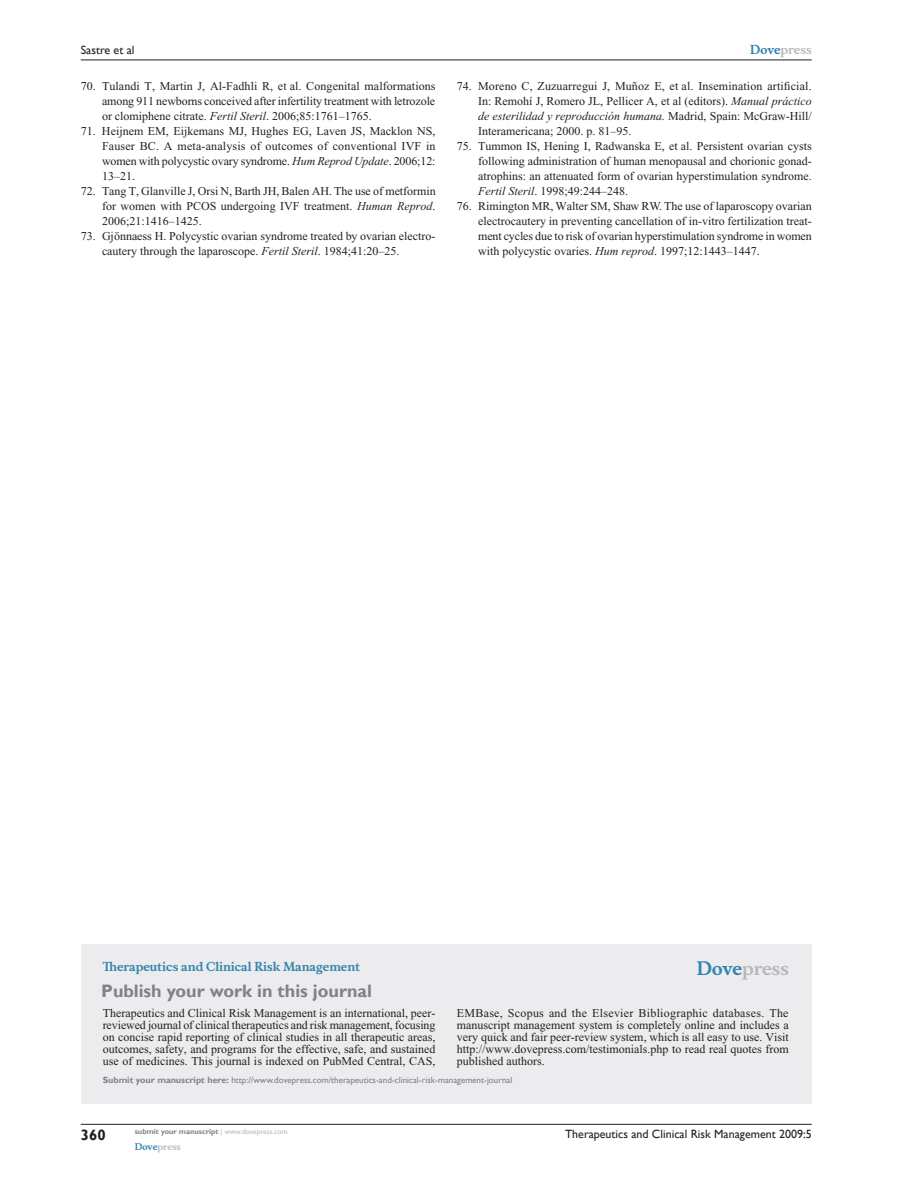
<style>
.page{position:relative;width:918px;height:1188px;background:#fff}
.page>*{position:absolute;margin:0;border:0;box-sizing:border-box;transform-origin:0 0}
.t1{font:700 18px "Gill Sans";color:#808285}
.t2{font:700 18px "Musee";color:#b8b9bc}
.t3{font:700 15px "Gill Sans";color:#231f20}
.t4{font:12px/15px "Times New Roman";color:#231f20;text-align:justify}
.t5{font:12px "Gill Sans";color:#231f20}
.t6{font:700 12px "Musee";color:#3485ae}
.t7{font:700 12px "Musee";color:#b8b9bc}
.t8{font:9px "Gill Sans";color:#808285}
.t9{font:700 9px "Musee";color:#b8b9bc}
.t10{font:700 7.5px "Gill Sans";color:#808285}
.s1{color:#3485ae}
.s2{font-style:italic}
.s3{font-weight:700}
.s4{font-weight:400;color:#b8b9bc}
</style>
<div class="page">
<div style="left:81px;top:944px;width:731px;height:159px;background:#ececee"></div>
<hr style="left:81px;top:1124px;width:731px;height:1px;background:#231f20">
<hr style="left:81px;top:60px;width:731px;height:1px;background:#231f20">
<p class="t5" style="left:81px;top:43px;width:55px">Sastre et al</p>
<p class="t7" style="left:750px;top:43px;width:63px"><span class="s1">Dove</span>press</p>
<p class="t4" style="left:102px;top:79px;width:335px;text-indent:-21px">70. Tulandi T, Martin J, Al-Fadhli R, et al. Congenital malformations among 911 newborns conceived after infertility treatment with letrozole or clomiphene citrate. <span class="s2">Fertil Steril</span>. 2006;85:1761–1765.</p>
<p class="t4" style="left:102px;top:124px;width:335px;text-indent:-21px">71. Heijnem EM, Eijkemans MJ, Hughes EG, Laven JS, Macklon NS, Fauser BC. A meta-analysis of outcomes of conventional IVF in women with polycystic ovary syndrome. <span class="s2">Hum Reprod Update</span>. 2006;12:<br>13–21.</p>
<p class="t4" style="left:102px;top:184px;width:335px;text-indent:-21px">72. Tang T, Glanville J, Orsi N, Barth JH, Balen AH. The use of metformin for women with PCOS undergoing IVF treatment. <span class="s2">Human Reprod</span>.<br>2006;21:1416–1425.</p>
<p class="t4" style="left:102px;top:229px;width:335px;text-indent:-21px">73. Gjönnaess H. Polycystic ovarian syndrome treated by ovarian electro&shy;cautery through the laparoscope. <span class="s2">Fertil Steril</span>. 1984;41:20–25.</p>
<p class="t4" style="left:478px;top:79px;width:335px;text-indent:-21px">74. Moreno C, Zuzuarregui J, Muñoz E, et al. Insemination artificial.<br>In: Remohí J, Romero JL, Pellicer A, et al (editors). <span class="s2">Manual práctico de esterilidad y reproducción humana.</span> Madrid, Spain: McGraw-Hill/ Interamericana; 2000. p. 81–95.</p>
<p class="t4" style="left:478px;top:139px;width:335px;text-indent:-21px">75. Tummon IS, Hening I, Radwanska E, et al. Persistent ovarian cysts following administration of human menopausal and chorionic gonad&shy;atrophins: an attenuated form of ovarian hyperstimulation syndrome.<br><span class="s2">Fertil Steril</span>. 1998;49:244–248.</p>
<p class="t4" style="left:478px;top:199px;width:335px;text-indent:-21px">76. Rimington MR, Walter SM, Shaw RW. The use of laparoscopy ovarian electrocautery in preventing cancellation of in-vitro fertilization treat&shy;ment cycles due to risk of ovarian hyperstimulation syndrome in women with polycystic ovaries. <span class="s2">Hum reprod</span>. 1997;12:1443–1447.</p>
<p class="t6" style="left:103px;top:959px;width:259px">Therapeutics and Clinical Risk Management</p>
<h1 class="t1" style="left:101px;top:980px;width:272px">Publish your work in this journal</h1>
<h1 class="t2" style="left:697px;top:958px;width:94px"><span class="s1">Dove</span>press</h1>
<p class="t4" style="left:103px;top:1007px;width:334px;line-height:12px">Therapeutics and Clinical Risk Management is an international, peer&shy;reviewed journal of clinical therapeutics and risk management, focusing on concise rapid reporting of clinical studies in all therapeutic areas, outcomes, safety, and programs for the effective, safe, and sustained use of medicines. This journal is indexed on PubMed Central, CAS,</p>
<p class="t4" style="left:457px;top:1007px;width:333px;line-height:12px">EMBase, Scopus and the Elsevier Bibliographic databases. The manuscript management system is completely online and includes a very quick and fair peer-review system, which is all easy to use. Visit http://www.dovepress.com/testimonials.php to read real quotes from published authors.</p>
<p class="t8" style="left:103px;top:1075px;width:411px"><span class="s3">Submit your manuscript here:</span> http://www.dovepress.com/therapeutics-and-clinical-risk-management-journal</p>
<p class="t3" style="left:81px;top:1126px;width:26px">360</p>
<p class="t10" style="left:135px;top:1127px;width:154px">submit your manuscript <span class="s4">| www.dovepress.com</span></p>
<p class="t9" style="left:135px;top:1141px;width:48px"><span class="s1">Dove</span>press</p>
<p class="t5" style="left:565px;top:1127px;width:248px">Therapeutics and Clinical Risk Management 2009:5</p>
</div>
